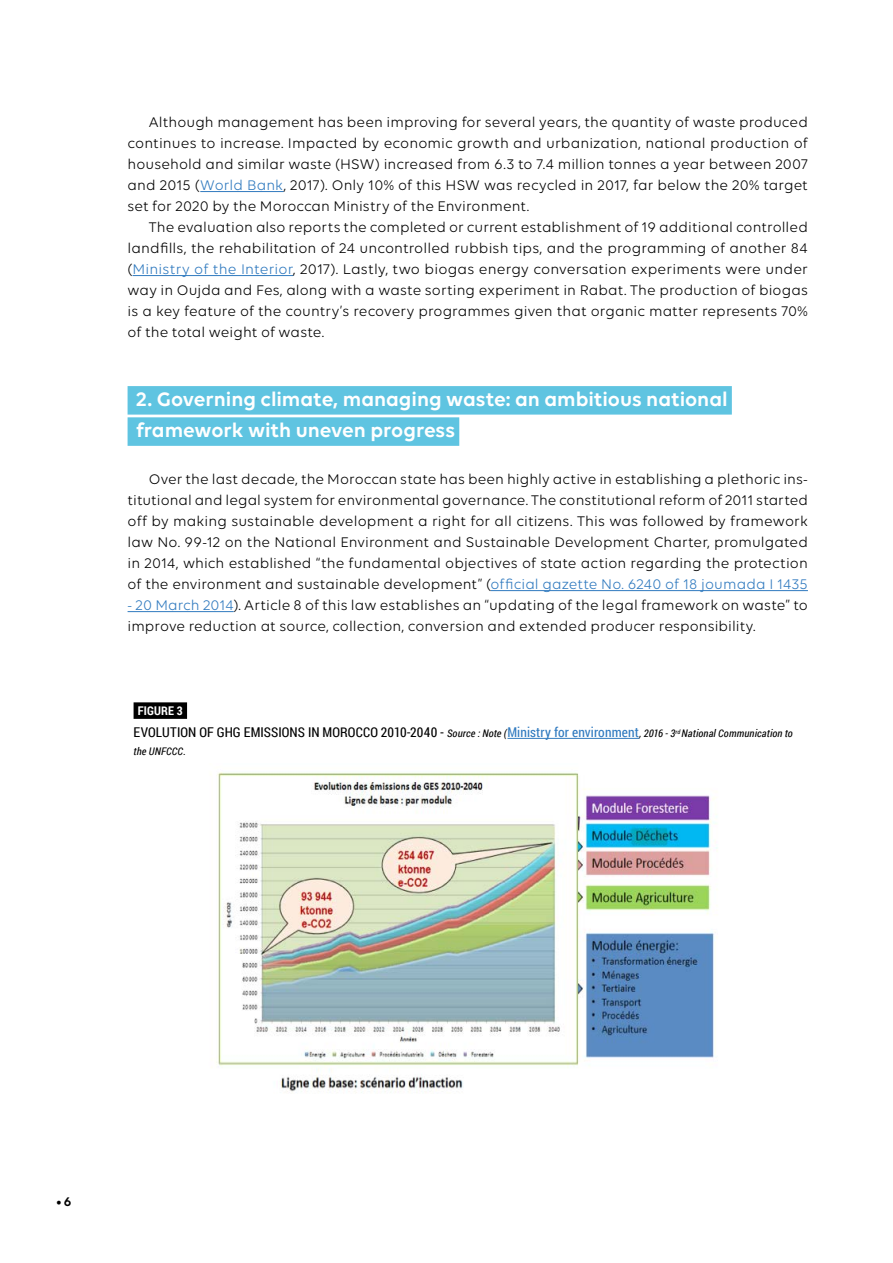
<style>
.page{position:relative;width:893px;height:1263px;background:#fff}
.page>*{position:absolute;margin:0;border:0;box-sizing:border-box;transform-origin:0 0}
.t1{font:600 21px/31.2px "Volte";letter-spacing:-.005em;color:#fff}
.t2{font:15px/21px "Volte";letter-spacing:.005em;color:#000;text-align:justify}
.t3{font:13.5px "Roboto Condensed";letter-spacing:.005em;color:#000}
.t4{font:600 13.5px "Volte";color:#000}
.t5{font:700 12px "Roboto Condensed";letter-spacing:.015em;color:#fff}
.t6{font:italic 10.5px "Roboto Condensed";letter-spacing:.02em;color:#000}
.s1{color:#307abf}
.s2{font-style:italic;font-size:10.5px}
</style>
<div class="page">
<hr style="left:200px;top:191px;width:84px;height:1px;background:#307abf">
<hr style="left:133px;top:275px;width:160px;height:1px;background:#307abf">
<div style="left:128px;top:386px;width:604px;height:29px;background:#5fc4e1"></div>
<div style="left:128px;top:417px;width:331px;height:29px;background:#5fc4e1"></div>
<hr style="left:491px;top:590px;width:317px;height:1px;background:#307abf">
<hr style="left:128px;top:611px;width:106px;height:1px;background:#307abf">
<div style="left:134px;top:702px;width:53px;height:17px;background:#000"></div>
<hr style="left:507px;top:738px;width:132px;height:1px;background:#307abf">
<img style="left:216px;top:772px;width:502px;height:321px">
<p class="t2" style="left:128px;top:111px;width:682px;text-indent:21px">Although management has been improving for several years, the quantity of waste produced continues to increase. Impacted by economic growth and urbanization, national production of household and similar waste (HSW) increased from 6.3 to 7.4 million tonnes a year between 2007 and 2015 (<span class="s1">World Bank</span>, 2017). Only 10% of this HSW was recycled in 2017, far below the 20% target set for 2020 by the Moroccan Ministry of the Environment.</p>
<p class="t2" style="left:128px;top:216px;width:682px;text-indent:21px">The evaluation also reports the completed or current establishment of 19 additional controlled landfills, the rehabilitation of 24 uncontrolled rubbish tips, and the programming of another 84 (<span class="s1">Ministry of the Interior</span>, 2017). Lastly, two biogas energy conversation experiments were under way in Oujda and Fes, along with a waste sorting experiment in Rabat. The production of biogas is a key feature of the country’s recovery programmes given that organic matter represents 70% of the total weight of waste.</p>
<h1 class="t1" style="left:136px;top:383px;width:593px">2. Governing climate, managing waste: an ambitious national framework with uneven progress</h1>
<p class="t2" style="left:128px;top:468px;width:682px;text-indent:21px">Over the last decade, the Moroccan state has been highly active in establishing a plethoric ins&shy;titutional and legal system for environmental governance. The constitutional reform of 2011 started off by making sustainable development a right for all citizens. This was followed by framework law No. 99-12 on the National Environment and Sustainable Development Charter, promulgated in 2014, which established “the fundamental objectives of state action regarding the protection of the environment and sustainable development” (<span class="s1">official gazette No. 6240 of 18 joumada I 1435</span></p>
<p class="t2" style="left:128px;top:594px;width:682px"><span class="s1">- 20 March 2014</span>). Article 8 of this law establishes an “updating of the legal framework on waste” to improve reduction at source, collection, conversion and extended producer responsibility.</p>
<p class="t5" style="left:138px;top:702px;width:46px">FIGURE 3</p>
<p class="t3" style="left:134px;top:723px;width:661px">EVOLUTION OF GHG EMISSIONS IN MOROCCO 2010-2040 - <span class="s2">Source : Note (</span><span class="s1">Ministry for environment</span><span class="s2">, 2016 - 3</span><sup>rd</sup> <span class="s2">National Communication to</span></p>
<p class="t6" style="left:134px;top:744px;width:54px">the UNFCCC.</p>
<p class="t4" style="left:56px;top:1193px;width:17px">•6</p>
</div>
